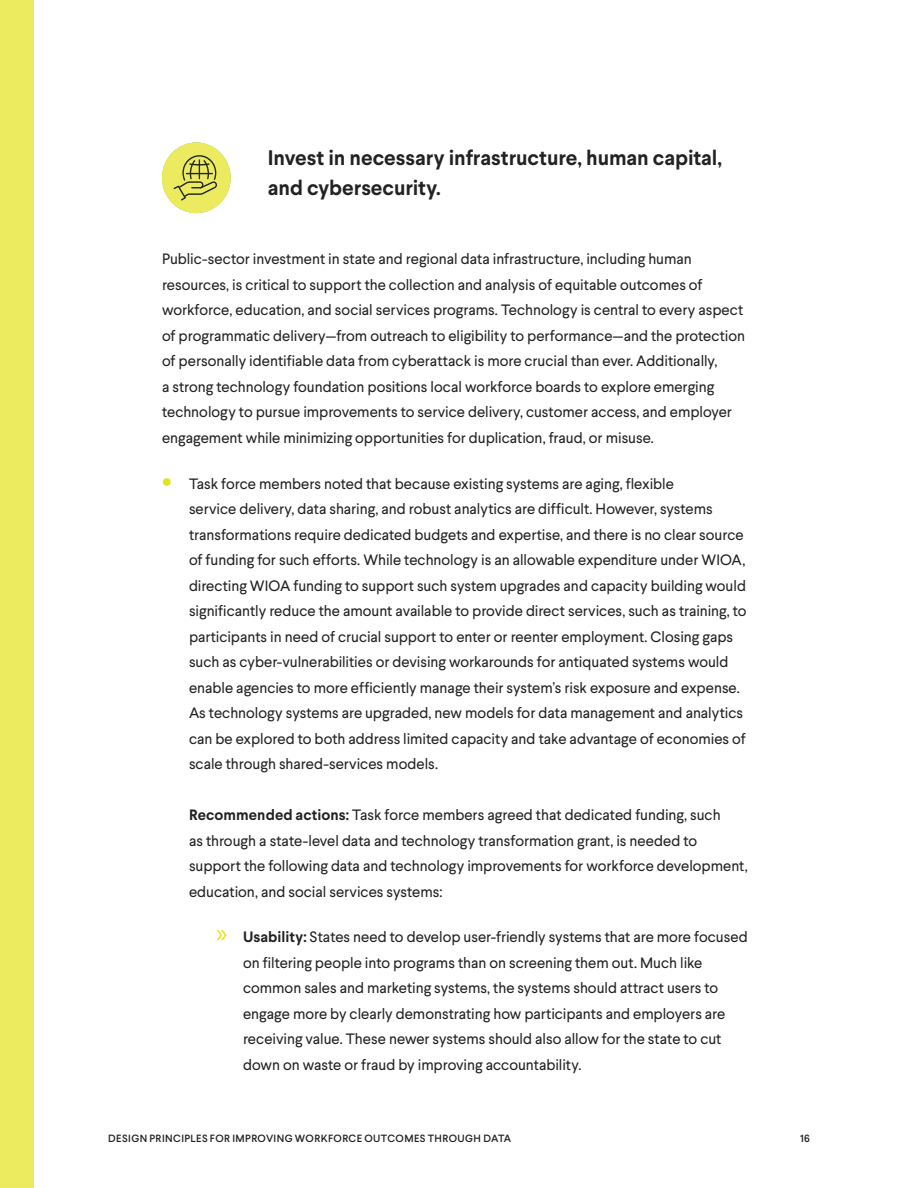
<style>
.page{position:relative;width:918px;height:1188px;background:#fff}
.page>*{position:absolute;margin:0;border:0;box-sizing:border-box;transform-origin:0 0}
.TOC_H1{font:700 21px/30px "Larsseit";letter-spacing:-.005em;color:#222}
.TOC_H1-2{font:15px/25.5px "Larsseit";color:#222}
.Body{font:500 10.5px "Larsseit";letter-spacing:.045em;color:#222}
.s1{font-size:27px;color:#e6e217}
.s2{font-weight:700}
.s3{font-family:"Myriad Pro";font-size:27px;color:#e6e217}
</style>
<div class="page">
<div style="left:0;top:0;width:33px;height:1188px;background:#ecea5e"></div>
<div style="left:162px;top:143px;width:69px;height:70px;background:#ecea5e;border-radius:50%"></div>
<svg style="left:173px;top:153px;width:49px;height:49px"></svg>
<p class="TOC_H1" style="left:268px;top:143px;width:456px">Invest in necessary infrastructure, human capital, and cybersecurity.</p>
<p class="TOC_H1-2" style="left:162px;top:246px;width:585px">Public-sector investment in state and regional data infrastructure, including human resources, is critical to support the collection and analysis of equitable outcomes of workforce, education, and social services programs. Technology is central to every aspect of programmatic delivery—from outreach to eligibility to performance—and the protection of personally identifiable data from cyberattack is more crucial than ever. Additionally,<br>a strong technology foundation positions local workforce boards to explore emerging technology to pursue improvements to service delivery, customer access, and employer engagement while minimizing opportunities for duplication, fraud, or misuse.</p>
<p class="TOC_H1-2" style="left:189px;top:470px;width:559px;text-indent:-27px"><span class="s1">•</span> Task force members noted that because existing systems are aging, flexible<br>service delivery, data sharing, and robust analytics are difficult. However, systems transformations require dedicated budgets and expertise, and there is no clear source of funding for such efforts. While technology is an allowable expenditure under WIOA, directing WIOA funding to support such system upgrades and capacity building would significantly reduce the amount available to provide direct services, such as training, to participants in need of crucial support to enter or reenter employment. Closing gaps such as cyber-vulnerabilities or devising workarounds for antiquated systems would enable agencies to more efficiently manage their system’s risk exposure and expense.<br>As technology systems are upgraded, new models for data management and analytics can be explored to both address limited capacity and take advantage of economies of scale through shared-services models.</p>
<p class="TOC_H1-2" style="left:189px;top:802px;width:560px"><span class="s2">Recommended actions:</span> Task force members agreed that dedicated funding, such<br>as through a state-level data and technology transformation grant, is needed to support the following data and technology improvements for workforce development, education, and social services systems:</p>
<p class="TOC_H1-2" style="left:243px;top:924px;width:506px;text-indent:-27px"><span class="s3">»</span> <span class="s2">Usability:</span> States need to develop user-friendly systems that are more focused on filtering people into programs than on screening them out. Much like common sales and marketing systems, the systems should attract users to engage more by clearly demonstrating how participants and employers are receiving value. These newer systems should also allow for the state to cut down on waste or fraud by improving accountability.</p>
<p class="Body" style="left:108px;top:1131px;width:405px">DESIGN PRINCIPLES FOR IMPROVING WORKFORCE OUTCOMES THROUGH DATA</p>
<p class="Body" style="left:800px;top:1131px;width:11px">16</p>
</div>
